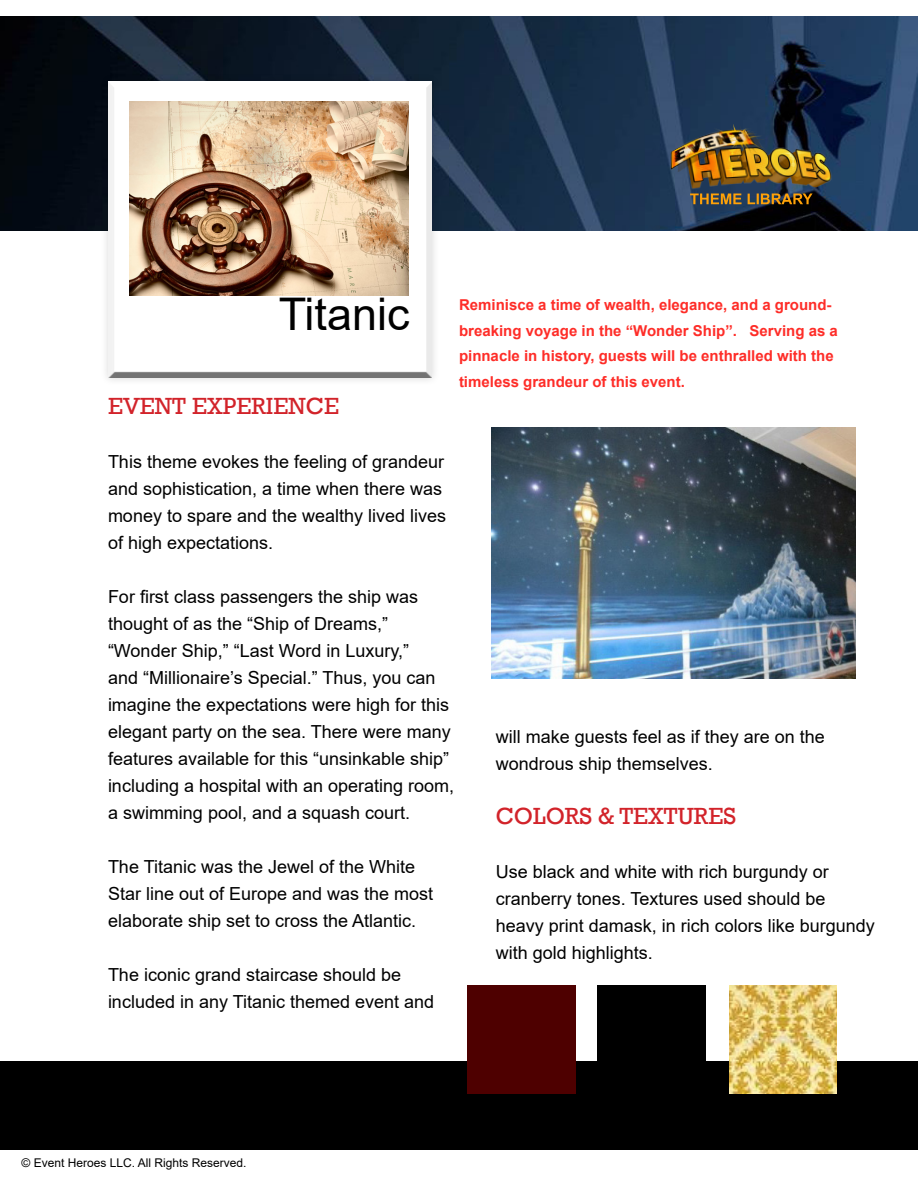
<style>
.page{position:relative;width:918px;height:1188px;background:#fff}
.page>*{position:absolute;margin:0;border:0;box-sizing:border-box;transform-origin:0 0}
.t1{font:45px "Arial";color:#000}
.t2{font:24px "Rockwell";color:#d2232a}
.t3{font:18px/27px "Arial";color:#000}
.t4{font:700 15px/25.5px "Arial";color:#fe2d28}
.t5{font:12px "Arial";color:#000}
</style>
<div class="page">
<img style="left:0;top:17px;width:918px;height:214px">
<img style="left:662px;top:121px;width:172px;height:78px">
<svg style="left:690px;top:194px;width:123px;height:10px"></svg>
<div style="left:0;top:1061px;width:918px;height:89px;background:#000"></div>
<div style="left:100px;top:73px;width:340px;height:15px;background:#fff;opacity:.75"></div>
<div style="left:100px;top:81px;width:340px;height:299px;background:#000;opacity:.75"></div>
<img style="left:130px;top:101px;width:278px;height:195px">
<img style="left:729px;top:986px;width:108px;height:108px">
<div style="left:468px;top:986px;width:108px;height:108px;background:#4e0000"></div>
<div style="left:597px;top:986px;width:108px;height:75px;background:#000"></div>
<img style="left:491px;top:428px;width:365px;height:250px">
<h1 class="t1" style="left:279px;top:283px;width:132px">Titanic</h1>
<p class="t4" style="left:459px;top:292px;width:381px">Reminisce a time of wealth, elegance, and a ground&shy;breaking voyage in the “Wonder Ship”. Serving as a pinnacle in history, guests will be enthralled with the timeless grandeur of this event.</p>
<h2 class="t2" style="left:108px;top:392px;width:233px">EVENT EXPERIENCE</h2>
<p class="t3" style="left:108px;top:448px;width:340px">This theme evokes the feeling of grandeur and sophistication, a time when there was money to spare and the wealthy lived lives of high expectations.</p>
<p class="t3" style="left:108px;top:583px;width:348px">For first class passengers the ship was thought of as the “Ship of Dreams,” “Wonder Ship,” “Last Word in Luxury,”<br>and “Millionaire’s Special.” Thus, you can imagine the expectations were high for this elegant party on the sea. There were many features available for this “unsinkable ship” including a hospital with an operating room, a swimming pool, and a squash court.</p>
<p class="t3" style="left:108px;top:853px;width:327px">The Titanic was the Jewel of the White<br>Star line out of Europe and was the most elaborate ship set to cross the Atlantic.</p>
<p class="t3" style="left:108px;top:961px;width:328px">The iconic grand staircase should be included in any Titanic themed event and</p>
<p class="t3" style="left:496px;top:723px;width:331px">will make guests feel as if they are on the wondrous ship themselves.</p>
<h2 class="t2" style="left:496px;top:802px;width:242px">COLORS &amp; TEXTURES</h2>
<p class="t3" style="left:496px;top:858px;width:381px">Use black and white with rich burgundy or cranberry tones. Textures used should be heavy print damask, in rich colors like burgundy with gold highlights.</p>
<p class="t5" style="left:22px;top:1154px;width:226px">© Event Heroes LLC. All Rights Reserved.</p>
</div>
